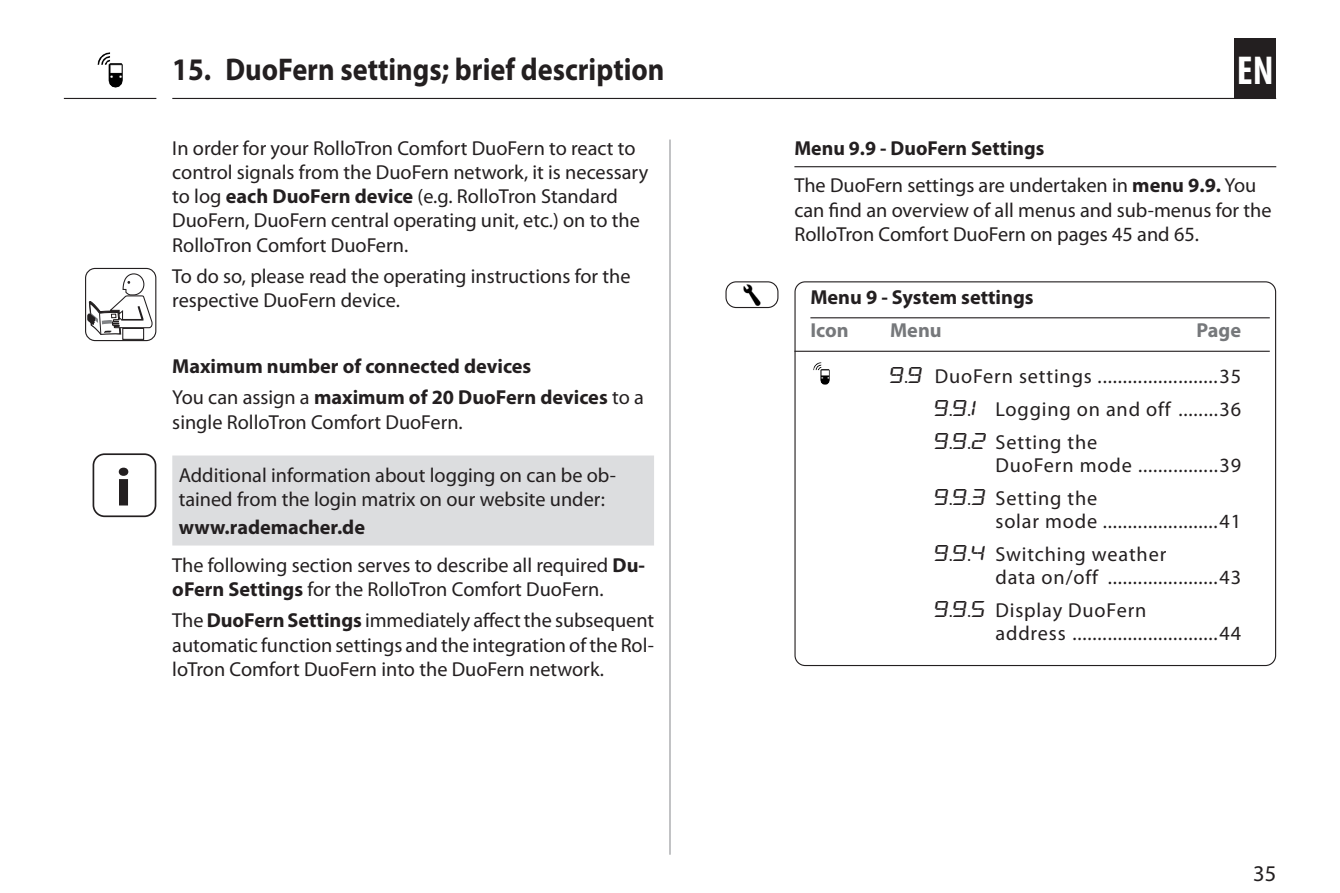
<style>
.page{position:relative;width:1340px;height:893px;background:#fff}
.page>*{position:absolute;margin:0;border:0;box-sizing:border-box;transform-origin:0 0}
.INFO-Icon{font:700 54px "Myriad Pro";color:#231f20;scale:1.1 1}
.t1{font:700 condensed 40.5px "Myriad Pro";color:#fff}
.t2{font:700 31.5px "Myriad Pro";color:#231f20;scale:.9 1}
.t3{font:22.5px "Myriad Pro";color:#231f20}
.Fließtext_-_EN{font:20.25px/24.3px "Myriad Pro";color:#231f20}
.Menüübersicht_-_EN{font:20.25px/22.9px "Myriad Pro";letter-spacing:.04em;color:#231f20}
.Nützliche_Infos_-_EN{font:20.25px/24.3px "Myriad Pro";color:#231f20}
.Untertitel_-_EN{font:700 20.25px "Myriad Pro";color:#231f20}
.Überschrift_-_EN{font:700 20.25px "Myriad Pro";color:#231f20}
.Nützliche_Infos_-_EN-2{font:700 20.25px "Myriad Pro";color:#231f20}
.Untertitel_-_EN-2{font:700 20.25px "Myriad Pro";color:#76787b}
.s1{font-weight:700}
.s2{font-family:"LCD Dsp WR Fluss Style";font-size:29.25px}
</style>
<div class="page">
<hr style="left:172px;top:98px;width:1104px;height:1px;background:#231f20">
<hr style="left:64px;top:98px;width:92px;height:1px;background:#231f20">
<hr style="left:669px;top:140px;width:1px;height:715px;background:#939598">
<div style="left:1234px;top:38px;width:42px;height:61px;background:#231f20"></div>
<svg style="left:97px;top:52px;width:13px;height:13px"></svg>
<div style="left:172px;top:455px;width:482px;height:90px;background:#dcdddf"></div>
<hr style="left:794px;top:166px;width:482px;height:1px;background:#231f20">
<hr style="left:810px;top:317px;width:459px;height:1px;background:#231f20">
<hr style="left:794px;top:351px;width:475px;height:1px;background:#231f20">
<img style="left:813px;top:362px;width:8px;height:19px">
<div style="left:725px;top:281px;width:53px;height:27px;border:1px solid #231f20;border-radius:10px"></div>
<img style="left:743px;top:284px;width:18px;height:21px">
<div style="left:122px;top:328px;width:22px;height:12px;border:1px solid #231f20"></div>
<svg style="left:87px;top:273px;width:66px;height:62px"></svg>
<div style="left:85px;top:268px;width:71px;height:73px;border:1px solid #231f20;border-radius:10px"></div>
<div style="left:93px;top:453px;width:63px;height:64px;border:2px solid #231f20;border-radius:11px"></div>
<p class="INFO-Icon" style="left:115px;top:457px;width:16px">i</p>
<p class="t2" style="left:172px;top:52px;width:548px">15. DuoFern settings; brief description</p>
<h2 class="t1" style="left:1236px;top:48px;width:38px">EN</h2>
<p class="Fließtext_-_EN" style="left:172px;top:136px;width:477px">In order for your RolloTron Comfort DuoFern to react to control signals from the DuoFern network, it is necessary to log <span class="s1">each DuoFern device</span> (e.g. RolloTron Standard DuoFern, DuoFern central operating unit, etc.) on to the RolloTron Comfort DuoFern.</p>
<p class="Fließtext_-_EN" style="left:172px;top:265px;width:460px">To do so, please read the operating instructions for the respective DuoFern device.</p>
<p class="Untertitel_-_EN" style="left:172px;top:355px;width:360px">Maximum number of connected devices</p>
<p class="Fließtext_-_EN" style="left:172px;top:386px;width:473px">You can assign a <span class="s1">maximum of 20 DuoFern devices</span> to a single RolloTron Comfort DuoFern.</p>
<p class="Nützliche_Infos_-_EN" style="left:179px;top:463px;width:439px">Additional information about logging on can be ob&shy;tained from the login matrix on our website under:</p>
<p class="Nützliche_Infos_-_EN-2" style="left:179px;top:516px;width:188px">www.rademacher.de</p>
<p class="Fließtext_-_EN" style="left:172px;top:553px;width:474px">The following section serves to describe all required <span class="s1">Du&shy;oFern Settings</span> for the RolloTron Comfort DuoFern.</p>
<p class="Fließtext_-_EN" style="left:172px;top:609px;width:483px;text-align:justify">The <span class="s1">DuoFern Settings</span> immediately affect the subsequent automatic function settings and the integration of the Rol&shy;loTron Comfort DuoFern into the DuoFern network.</p>
<p class="Überschrift_-_EN" style="left:794px;top:136px;width:251px">Menu 9.9 - DuoFern Settings</p>
<p class="Fließtext_-_EN" style="left:794px;top:174px;width:478px">The DuoFern settings are undertaken in <span class="s1">menu 9.9.</span> You can find an overview of all menus and sub-menus for the<br>RolloTron Comfort DuoFern on pages 45 and 65.</p>
<p class="Untertitel_-_EN" style="left:810px;top:286px;width:225px">Menu 9 - System settings</p>
<p class="Untertitel_-_EN-2" style="left:810px;top:319px;width:40px">Icon</p>
<p class="Untertitel_-_EN-2" style="left:890px;top:319px;width:53px">Menu</p>
<p class="Untertitel_-_EN-2" style="left:1196px;top:319px;width:46px">Page</p>
<p class="Menüübersicht_-_EN" style="left:890px;top:365px;width:352px"><span class="s2">9.9</span> DuoFern settings ........................35</p>
<p class="Menüübersicht_-_EN" style="left:934px;top:398px;width:308px"><span class="s2">9.9.1</span> Logging on and off ........36</p>
<p class="Menüübersicht_-_EN" style="left:995px;top:431px;width:247px;text-indent:-61px"><span class="s2">9.9.2</span> Setting the<br>DuoFern mode ................39</p>
<p class="Menüübersicht_-_EN" style="left:995px;top:487px;width:247px;text-indent:-61px"><span class="s2">9.9.3</span> Setting the<br>solar mode .......................41</p>
<p class="Menüübersicht_-_EN" style="left:995px;top:543px;width:247px;text-indent:-61px"><span class="s2">9.9.4</span> Switching weather<br>data on/off ......................43</p>
<p class="Menüübersicht_-_EN" style="left:995px;top:599px;width:247px;text-indent:-61px"><span class="s2">9.9.5</span> Display DuoFern<br>address .............................44</p>
<p class="t3" style="left:1253px;top:861px;width:25px">35</p>
</div>
